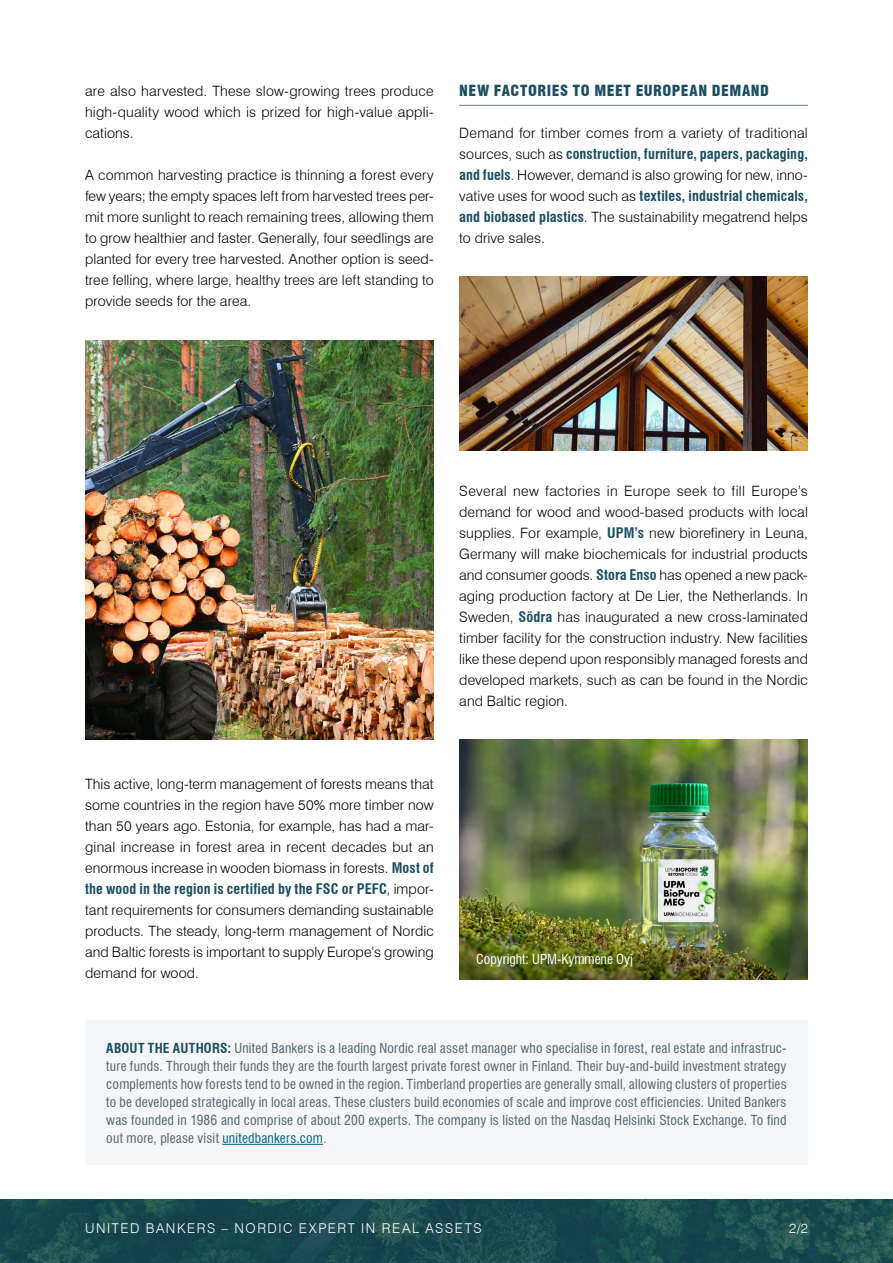
<style>
.page{position:relative;width:893px;height:1263px;background:#fff}
.page>*{position:absolute;margin:0;border:0;box-sizing:border-box;transform-origin:0 0}
.t1{font:900 condensed 15px "Swiss 721 BT";letter-spacing:.03em;color:#1a4e60}
.t2{font:300 14.25px/21px "Swiss 721 BT";letter-spacing:.005em;color:#000;text-align:justify}
.t3{font:condensed 13.5px/18px "Swiss 721 BT";letter-spacing:.015em;color:#52646d;text-align:justify}
.t4{font:300 13.5px "Swiss 721 BT";letter-spacing:.115em;color:#fff}
.t5{font:condensed 13.5px "Swiss 721 BT";color:#fff}
.s1{font-weight:700;font-stretch:condensed;color:#1a4e60}
.s2{font-weight:700;color:#1a4e60}
.s3{color:#006387}
.s4{color:#6a7c85}
</style>
<div class="page">
<svg style="left:0;top:1199px;width:893px;height:64px;background:#1a4a4f"></svg>
<div style="left:85px;top:1020px;width:723px;height:145px;background:#f4f6f7"></div>
<hr style="left:222px;top:1144px;width:101px;height:1px;background:#006387">
<img style="left:85px;top:340px;width:349px;height:400px">
<img style="left:459px;top:740px;width:349px;height:239px">
<img style="left:459px;top:276px;width:349px;height:175px">
<hr style="left:459px;top:105px;width:349px;height:1px;background:#6a7c85">
<p class="t2" style="left:85px;top:80px;width:350px">are also harvested. These slow-growing trees produce high-quality wood which is prized for high-value appli&shy;cations.</p>
<p class="t2" style="left:85px;top:164px;width:350px">A common harvesting practice is thinning a forest every few years; the empty spaces left from harvested trees per&shy;mit more sunlight to reach remaining trees, allowing them to grow healthier and faster. Generally, four seedlings are planted for every tree harvested. Another option is seed&shy;tree felling, where large, healthy trees are left standing to provide seeds for the area.</p>
<p class="t1" style="left:459px;top:82px;width:311px">NEW FACTORIES TO MEET EUROPEAN DEMAND</p>
<p class="t2" style="left:459px;top:123px;width:350px">Demand for timber comes from a variety of traditional sources, such as <span class="s1">construction, furniture, papers, packaging, and fuels</span>. However, demand is also growing for new, inno&shy;vative uses for wood such as <span class="s1">textiles, industrial chemicals, and biobased plastics</span>. The sustainability megatrend helps to drive sales.</p>
<p class="t2" style="left:459px;top:480px;width:350px">Several new factories in Europe seek to fill Europe’s demand for wood and wood-based products with local supplies. For example, <span class="s1">UPM’s</span> new biorefinery in Leuna, Germany will make biochemicals for industrial products and consumer goods. <span class="s1">Stora Enso</span> has opened a new pack&shy;aging production factory at De Lier, the Netherlands. In Sweden, <span class="s1">Södra</span> has inaugurated a new cross-laminated timber facility for the construction industry. New facilities like these depend upon responsibly managed forests and developed markets, such as can be found in the Nordic and Baltic region.</p>
<p class="t2" style="left:85px;top:773px;width:350px">This active, long-term management of forests means that some countries in the region have 50% more timber now than 50 years ago. Estonia, for example, has had a mar&shy;ginal increase in forest area in recent decades but an enormous increase in wooden biomass in forests. <span class="s1">Most of the wood in the region is certified by the FSC or PEFC</span>, impor&shy;tant requirements for consumers demanding sustainable products. The steady, long-term management of Nordic and Baltic forests is important to supply Europe’s growing demand for wood.</p>
<p class="t5" style="left:476px;top:951px;width:158px">Copyright: UPM-Kymmene Oyj</p>
<p class="t3" style="left:106px;top:1039px;width:682px"><span class="s2">ABOUT THE AUTHORS:</span> United Bankers is a leading Nordic real asset manager who specialise in forest, real estate and infrastruc&shy;ture funds. Through their funds they are the fourth largest private forest owner in Finland. Their buy-and-build investment strategy complements how forests tend to be owned in the region. Timberland properties are generally small, allowing clusters of properties to be developed strategically in local areas. These clusters build economies of scale and improve cost efficiencies. United Bankers was founded in 1986 and comprise of about 200 experts. The company is listed on the Nasdaq Helsinki Stock Exchange. To find out more, please visit <span class="s3">unitedbankers.com</span><span class="s4">.</span></p>
<p class="t4" style="left:85px;top:1220px;width:398px">UNITED BANKERS – NORDIC EXPERT IN REAL ASSETS</p>
<p class="t4" style="left:789px;top:1220px;width:20px">2/2</p>
</div>
